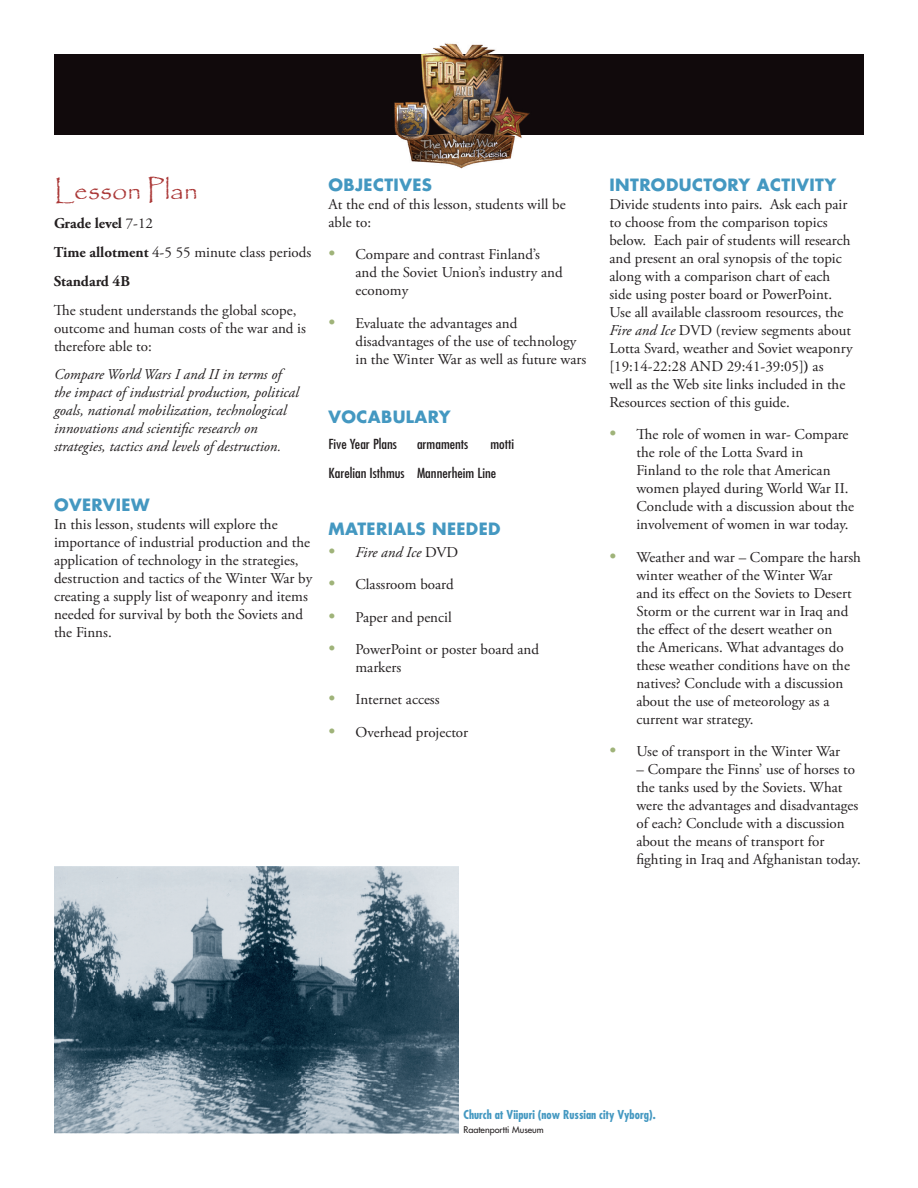
<style>
.page{position:relative;width:918px;height:1188px;background:#fff}
.page>*{position:absolute;margin:0;border:0;box-sizing:border-box;transform-origin:0 0}
.t1{font:27px "Papyrus";color:#aa3736}
.t2{font:700 16.5px "Futura Std";letter-spacing:.025em;color:#4498c1}
.t3{font:15px/18px "Adobe Garamond Pro";color:#231f20}
.t4{font:italic 15px/18px "Adobe Garamond Pro";color:#231f20}
.t5{font:700 15px/28.8px "Adobe Garamond Pro";color:#231f20}
.t6{font:condensed 13.5px/28.8px "Futura Std";color:#231f20;scale:1.1 1}
.t7{font:700 condensed 12px "Futura Std";color:#4498c1}
.t8{font:500 9px "Futura Std";color:#231f20}
.s1{font-weight:400}
.s2{font-size:18px;color:#9fb379}
.s3{font-style:normal;font-size:18px;color:#9fb379}
.s4{font-style:normal}
.s5{font-style:italic}
.s6{font-weight:700}
</style>
<div class="page">
<div style="left:54px;top:54px;width:810px;height:81px;background:#110a0c"></div>
<img style="left:423px;top:43px;width:73px;height:11px">
<img style="left:397px;top:135px;width:125px;height:34px">
<img style="left:394px;top:54px;width:136px;height:81px">
<img style="left:54px;top:867px;width:405px;height:267px">
<h1 class="t1" style="left:54px;top:174px;width:145px">Lesson Plan</h1>
<p class="t5" style="left:54px;top:209px;width:259px">Grade level <span class="s1">7-12<br></span>Time allotment <span class="s1">4-5 55 minute class periods<br></span>Standard 4B</p>
<p class="t3" style="left:54px;top:301px;width:254px">The student understands the global scope, outcome and human costs of the war and is therefore able to:</p>
<p class="t4" style="left:54px;top:366px;width:246px">Compare World Wars I and II in terms of the impact of industrial production, political goals, national mobilization, technological innovations and scientific research on strategies, tactics and levels of destruction.</p>
<p class="t2" style="left:54px;top:494px;width:97px">OVERVIEW</p>
<p class="t3" style="left:54px;top:516px;width:260px">In this lesson, students will explore the importance of industrial production and the application of technology in the strategies, destruction and tactics of the Winter War by creating a supply list of weaponry and items needed for survival by both the Soviets and the Finns.</p>
<p class="t2" style="left:328px;top:174px;width:105px">OBJECTIVES</p>
<p class="t3" style="left:328px;top:196px;width:239px">At the end of this lesson, students will be able to:</p>
<p class="t3" style="left:356px;top:246px;width:209px;text-indent:-27px"><span class="s2">•</span> Compare and contrast Finland’s and the Soviet Union’s industry and economy</p>
<p class="t3" style="left:356px;top:315px;width:232px;text-indent:-27px"><span class="s2">•</span> Evaluate the advantages and disadvantages of the use of technology in the Winter War as well as future wars</p>
<p class="t2" style="left:328px;top:406px;width:124px">VOCABULARY</p>
<p class="t6" style="left:328px;top:429px;width:64px">Five Year Plans</p>
<p class="t6" style="left:417px;top:429px;width:48px">armaments</p>
<p class="t6" style="left:328px;top:429px;width:170px;text-indent:162px">motti<br>Karelian Isthmus Mannerheim Line</p>
<p class="t2" style="left:328px;top:518px;width:174px">MATERIALS NEEDED</p>
<p class="t4" style="left:328px;top:543px;width:131px"><span class="s3">•</span> Fire and Ice <span class="s4">DVD</span></p>
<p class="t3" style="left:328px;top:576px;width:127px"><span class="s2">•</span> Classroom board</p>
<p class="t3" style="left:328px;top:608px;width:125px"><span class="s2">•</span> Paper and pencil</p>
<p class="t3" style="left:356px;top:641px;width:185px;text-indent:-27px"><span class="s2">•</span> PowerPoint or poster board and markers</p>
<p class="t3" style="left:328px;top:691px;width:113px"><span class="s2">•</span> Internet access</p>
<p class="t3" style="left:328px;top:724px;width:141px"><span class="s2">•</span> Overhead projector</p>
<p class="t2" style="left:609px;top:174px;width:228px">INTRODUCTORY ACTIVITY</p>
<p class="t3" style="left:609px;top:196px;width:245px">Divide students into pairs. Ask each pair to choose from the comparison topics below. Each pair of students will research and present an oral synopsis of the topic along with a comparison chart of each side using poster board or PowerPoint.<br>Use all available classroom resources, the <span class="s5">Fire and Ice</span> DVD (review segments about Lotta Svard, weather and Soviet weaponry [19:14-22:28 AND 29:41-39:05]<span class="s6">)</span> as<br>well as the Web site links included in the Resources section of this guide.</p>
<p class="t3" style="left:636px;top:426px;width:219px;text-indent:-27px"><span class="s2">•</span> The role of women in war- Compare the role of the Lotta Svard in<br>Finland to the role that American women played during World War II.<br>Conclude with a discussion about the involvement of women in war today.</p>
<p class="t3" style="left:636px;top:549px;width:226px;text-indent:-27px"><span class="s2">•</span> Weather and war – Compare the harsh winter weather of the Winter War<br>and its effect on the Soviets to Desert Storm or the current war in Iraq and the effect of the desert weather on<br>the Americans. What advantages do these weather conditions have on the natives? Conclude with a discussion about the use of meteorology as a current war strategy.</p>
<p class="t3" style="left:609px;top:743px;width:232px"><span class="s2">•</span> Use of transport in the Winter War</p>
<p class="t3" style="left:636px;top:761px;width:226px">– Compare the Finns’ use of horses to the tanks used by the Soviets. What were the advantages and disadvantages of each? Conclude with a discussion about the means of transport for fighting in Iraq and Afghanistan today.</p>
<p class="t7" style="left:464px;top:1107px;width:194px">Church at Viipuri (now Russian city Vyborg).</p>
<p class="t8" style="left:464px;top:1124px;width:82px">Raatenportti Museum</p>
</div>
